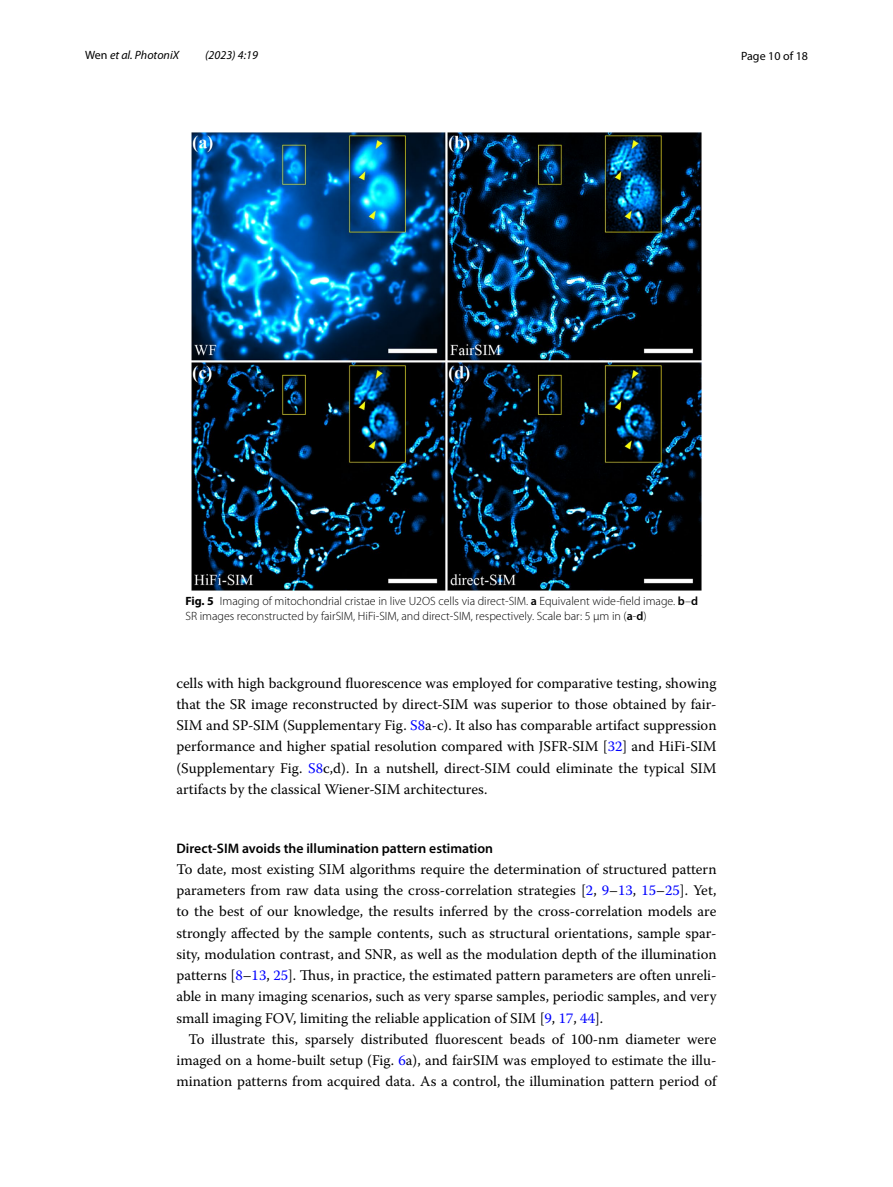
<style>
.page{position:relative;width:893px;height:1187px;background:#fff}
.page>*{position:absolute;margin:0;border:0;box-sizing:border-box;transform-origin:0 0}
.t1{font:14.7px/21.3px "Warnock Pro";color:#000;text-align:justify}
.t2{font:600 13.8px "Myriad Pro";color:#000}
.t3{font:300 12px/15px "Myriad Pro";color:#000}
.t4{font:italic 12px "Myriad Pro";color:#000}
.t5{font:12px "Myriad Pro";color:#000}
.s1{font-style:normal}
.s2{font-weight:700}
.s3{font-weight:600}
.s4{color:#00f}
</style>
<div class="page">
<img style="left:191px;top:133px;width:511px;height:457px">
<p class="t4" style="left:85px;top:48px;width:95px"><span class="s1">Wen</span> et al. PhotoniX</p>
<p class="t4" style="left:205px;top:48px;width:54px">(2023) 4:19</p>
<p class="t5" style="left:741px;top:48px;width:68px">Page 10 of 18</p>
<p class="t3" style="left:185px;top:594px;width:514px"><span class="s2">Fig. 5</span> Imaging of mitochondrial cristae in live U2OS cells via direct-SIM. <span class="s3">a</span> Equivalent wide-field image. <span class="s3">b</span>–<span class="s3">d<br></span>SR images reconstructed by fairSIM, HiFi-SIM, and direct-SIM, respectively. Scale bar: 5 μm in (<span class="s3">a</span>-<span class="s3">d</span>)</p>
<p class="t1" style="left:176px;top:672px;width:542px">cells with high background fluorescence was employed for comparative testing, showing that the SR image reconstructed by direct-SIM was superior to those obtained by fair-SIM and SP-SIM (Supplementary Fig. <span class="s4">S8</span>a-c). It also has comparable artifact suppression performance and higher spatial resolution compared with JSFR-SIM [<span class="s4">32</span>] and HiFi-SIM (Supplementary Fig. <span class="s4">S8</span>c,d). In a nutshell, direct-SIM could eliminate the typical SIM artifacts by the classical Wiener-SIM architectures.</p>
<p class="t2" style="left:176px;top:839px;width:318px">Direct‑SIM avoids the illumination pattern estimation</p>
<p class="t1" style="left:176px;top:858px;width:542px">To date, most existing SIM algorithms require the determination of structured pattern parameters from raw data using the cross-correlation strategies [<span class="s4">2</span>, <span class="s4">9</span>–<span class="s4">13</span>, <span class="s4">15</span>–<span class="s4">25</span>]. Yet, to the best of our knowledge, the results inferred by the cross-correlation models are strongly affected by the sample contents, such as structural orientations, sample spar&shy;sity, modulation contrast, and SNR, as well as the modulation depth of the illumination patterns [<span class="s4">8</span>–<span class="s4">13</span>, <span class="s4">25</span>]. Thus, in practice, the estimated pattern parameters are often unreli&shy;able in many imaging scenarios, such as very sparse samples, periodic samples, and very small imaging FOV, limiting the reliable application of SIM [<span class="s4">9</span>, <span class="s4">17</span>, <span class="s4">44</span>].</p>
<p class="t1" style="left:176px;top:1028px;width:542px;text-indent:12px">To illustrate this, sparsely distributed fluorescent beads of 100-nm diameter were imaged on a home-built setup (Fig. <span class="s4">6</span>a), and fairSIM was employed to estimate the illu&shy;mination patterns from acquired data. As a control, the illumination pattern period of</p>
</div>
